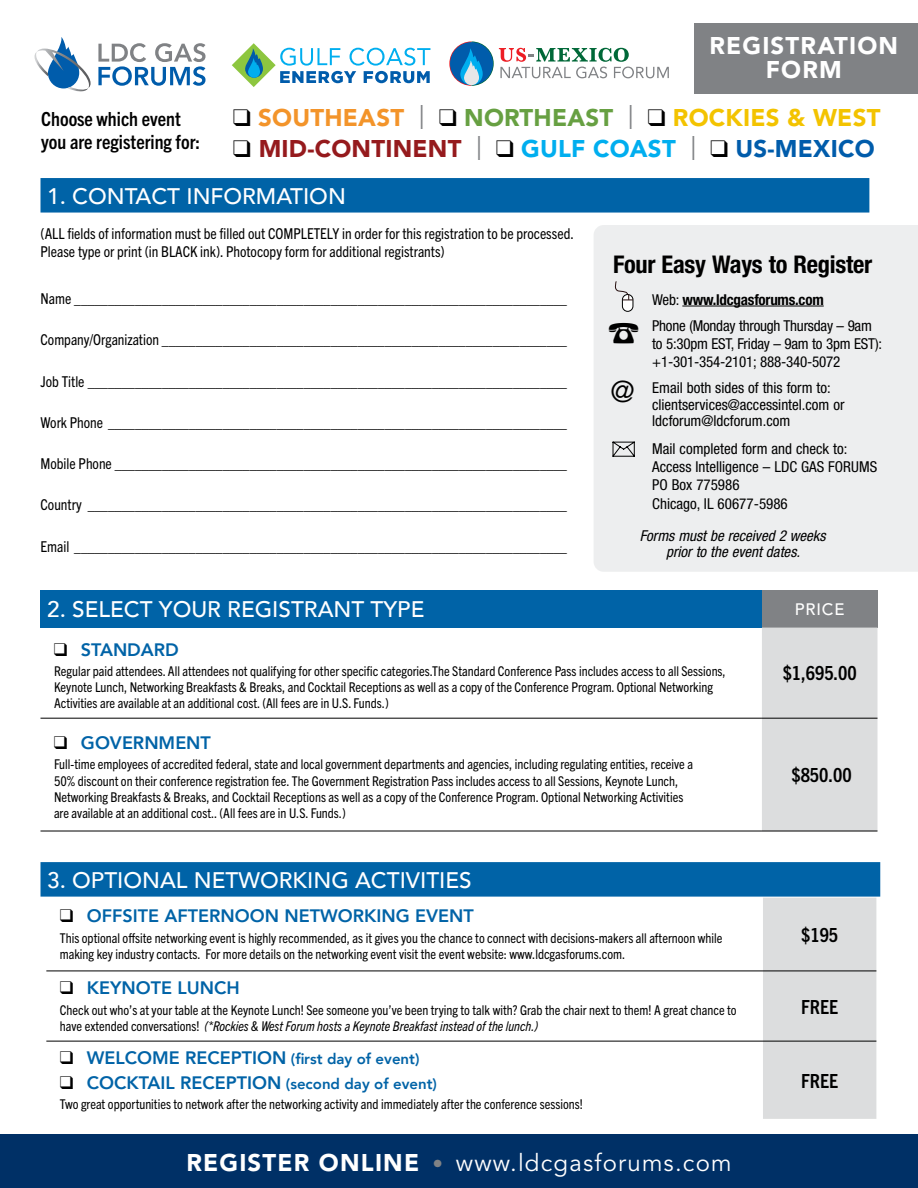
<style>
.page{position:relative;width:918px;height:1188px;background:#fff}
.page>*{position:absolute;margin:0;border:0;box-sizing:border-box;transform-origin:0 0}
.t1{font:condensed 29.55px "Helvetica Neue LT Std";color:#000}
.t2{font:700 condensed 24.45px "Helvetica Neue LT Std";letter-spacing:-.01em;color:#000}
.t3{font:900 24px "Avenir LT Std";letter-spacing:.01em;color:#951a1d}
.t4{font:24px "Avenir LT Std";letter-spacing:.05em;color:#fff}
.t5{font:900 24px "Avenir LT Std";letter-spacing:.01em;color:#f3c300}
.t6{font:900 24px/24px "Avenir LT Std";letter-spacing:.05em;color:#fff;text-align:center}
.t7{font:500 22.5px "Avenir";color:#fff}
.t8{font:700 condensed 19.5px/23.4px "Trade Gothic Next LT Pro";color:#000}
.t9{font:800 18px "Avenir";color:#0063a7}
.t10{font:500 16.5px "Avenir LT Std";letter-spacing:.05em;color:#fff}
.t11{font:condensed 15px/18px "Trade Gothic Next LT Pro";color:#000}
.t12{font:condensed 15px/18px "Helvetica Neue LT Std";color:#000}
.t13{font:800 15px "Avenir";color:#0063a7}
.t14{font:italic condensed 15px/16.5px "Helvetica Neue LT Std";color:#000;text-align:center}
.t15{font:condensed 13.5px/16.2px "Trade Gothic Next LT Pro";color:#000}
.s1{color:#000}
.s2{color:#f3942a}
.s3{font-weight:400;color:#808285}
.s4{color:#67a042}
.s5{color:#00aeef}
.s6{color:#005cab}
.s7{font-weight:700}
.s8{font-style:italic}
.s9{font-size:18px}
.s10{font-weight:900}
.s11{font-family:"Trade Gothic Next LT Pro Bd Cm";font-size:21px;color:#808285}
</style>
<div class="page">
<div style="left:0;top:1134px;width:918px;height:54px;background:#003066"></div>
<div style="left:694px;top:23px;width:224px;height:70px;background:#808285"></div>
<div style="left:40px;top:178px;width:829px;height:35px;background:#0063a7"></div>
<div style="left:40px;top:590px;width:722px;height:38px;background:#0063a7"></div>
<div style="left:762px;top:590px;width:116px;height:38px;background:#808285"></div>
<div style="left:762px;top:628px;width:116px;height:203px;background:#dcddde"></div>
<hr style="left:40px;top:831px;width:722px;height:1px;background:#000">
<hr style="left:762px;top:831px;width:115px;height:1px;background:#000">
<hr style="left:40px;top:718px;width:722px;height:1px;background:#000">
<hr style="left:762px;top:718px;width:115px;height:1px;background:#000">
<svg style="left:34px;top:37px;width:172px;height:55px"></svg>
<svg style="left:449px;top:41px;width:220px;height:45px"></svg>
<hr style="left:279px;top:89px;width:151px;height:1px;background:#8dc63f">
<svg style="left:232px;top:43px;width:198px;height:44px"></svg>
<div style="left:594px;top:225px;width:324px;height:347px;background:#edeeef"></div>
<hr style="left:682px;top:306px;width:142px;height:1px;background:#000">
<svg style="left:612px;top:441px;width:23px;height:16px"></svg>
<div style="left:622px;top:295px;width:11px;height:16px;background:#fff;border-radius:5px"></div>
<div style="left:622px;top:294px;width:11px;height:18px;border:1px solid #000;border-radius:5px"></div>
<svg style="left:613px;top:281px;width:20px;height:20px"></svg>
<div style="left:763px;top:898px;width:113px;height:221px;background:#dcddde"></div>
<hr style="left:46px;top:971px;width:717px;height:1px;background:#000">
<hr style="left:763px;top:971px;width:113px;height:1px;background:#000">
<hr style="left:46px;top:1041px;width:717px;height:1px;background:#000">
<hr style="left:763px;top:1041px;width:113px;height:1px;background:#000">
<div style="left:41px;top:862px;width:839px;height:35px;background:#0063a7"></div>
<svg style="left:609px;top:324px;width:29px;height:20px"></svg>
<h3 class="t8" style="left:41px;top:106px;width:160px">Choose which event you are registering for:</h3>
<h3 class="t6" style="left:709px;top:33px;width:190px">REGISTRATION<br>FORM</h3>
<h3 class="t5" style="left:233px;top:103px;width:649px"><span class="s1">❑</span> <span class="s2">SOUTHEAST</span> <span class="s3">|</span> <span class="s1">❑</span> <span class="s4">NORTHEAST</span> <span class="s3">|</span> <span class="s1">❑</span> ROCKIES &amp; WEST</h3>
<h3 class="t3" style="left:233px;top:134px;width:643px"><span class="s1">❑</span> MID-CONTINENT <span class="s3">|</span> <span class="s1">❑</span> <span class="s5">GULF COAST</span> <span class="s3">|</span> <span class="s1">❑</span> <span class="s6">US-MEXICO</span></h3>
<h3 class="t7" style="left:47px;top:176px;width:300px">1. CONTACT INFORMATION</h3>
<p class="t11" style="left:40px;top:224px;width:535px">(ALL fields of information must be filled out COMPLETELY in order for this registration to be processed.<br>Please type or print (in BLACK ink). Photocopy form for additional registrants)</p>
<p class="t11" style="left:40px;top:289px;width:528px">Name _________________________________________________________________________</p>
<p class="t11" style="left:40px;top:330px;width:528px">Company/Organization ____________________________________________________________</p>
<p class="t11" style="left:40px;top:371px;width:528px">Job Title _______________________________________________________________________</p>
<p class="t11" style="left:40px;top:412px;width:528px">Work Phone ____________________________________________________________________</p>
<p class="t11" style="left:40px;top:454px;width:528px">Mobile Phone ___________________________________________________________________</p>
<p class="t11" style="left:40px;top:495px;width:528px">Country _______________________________________________________________________</p>
<p class="t11" style="left:40px;top:536px;width:528px">Email _________________________________________________________________________</p>
<h2 class="t2" style="left:613px;top:250px;width:261px">Four Easy Ways to Register</h2>
<p class="t12" style="left:652px;top:286px;width:221px;line-height:26.5px">Web: <span class="s7">www.ldcgasforums.com<br></span>Phone (Monday through Thursday – 9am</p>
<p class="t12" style="left:652px;top:335px;width:231px">to 5:30pm EST, Friday – 9am to 3pm EST): +1-301-354-2101; 888-340-5072</p>
<h1 class="t1" style="left:611px;top:374px;width:25px">@</h1>
<p class="t12" style="left:652px;top:380px;width:194px;line-height:16.5px">Email both sides of this form to: clientservices@accessintel.com or ldcforum@ldcforum.com</p>
<p class="t12" style="left:652px;top:440px;width:226px">Mail completed form and check to:<br>Access Intelligence – LDC GAS FORUMS<br>PO Box 775986<br>Chicago, IL 60677-5986</p>
<p class="t14" style="left:640px;top:528px;width:187px">Forms must be received 2 weeks prior to the event dates.</p>
<h3 class="t7" style="left:47px;top:590px;width:379px">2. SELECT YOUR REGISTRANT TYPE</h3>
<p class="t10" style="left:795px;top:600px;width:51px">PRICE</p>
<h3 class="t9" style="left:54px;top:635px;width:126px"><span class="s1">❑</span> STANDARD</h3>
<p class="t15" style="left:54px;top:662px;width:673px">Regular paid attendees. All attendees not qualifying for other specific categories.The Standard Conference Pass includes access to all Sessions,<br>Keynote Lunch, Networking Breakfasts &amp; Breaks, and Cocktail Receptions as well as a copy of the Conference Program. Optional Networking<br>Activities are available at an additional cost. (All fees are in U.S. Funds.)</p>
<h3 class="t8" style="left:783px;top:660px;width:76px">$1,695.00</h3>
<h3 class="t9" style="left:54px;top:729px;width:158px"><span class="s1">❑</span> GOVERNMENT</h3>
<p class="t15" style="left:54px;top:756px;width:641px">Full-time employees of accredited federal, state and local government departments and agencies, including regulating entities, receive a 50% discount on their conference registration fee. The Government Registration Pass includes access to all Sessions, Keynote Lunch, Networking Breakfasts &amp; Breaks, and Cocktail Receptions as well as a copy of the Conference Program. Optional Networking Activities are available at an additional cost.. (All fees are in U.S. Funds.)</p>
<h3 class="t8" style="left:791px;top:762px;width:62px">$850.00</h3>
<h3 class="t7" style="left:47px;top:860px;width:426px">3. OPTIONAL NETWORKING ACTIVITIES</h3>
<h3 class="t9" style="left:60px;top:902px;width:415px"><span class="s1">❑</span> OFFSITE AFTERNOON NETWORKING EVENT</h3>
<p class="t15" style="left:60px;top:929px;width:664px">This optional offsite networking event is highly recommended, as it gives you the chance to connect with decisions-makers all afternoon while making key industry contacts. For more details on the networking event visit the event website: www.ldcgasforums.com.</p>
<h3 class="t8" style="left:801px;top:922px;width:39px">$195</h3>
<h3 class="t9" style="left:60px;top:974px;width:181px"><span class="s1">❑</span> KEYNOTE LUNCH</h3>
<p class="t15" style="left:60px;top:1001px;width:678px">Check out who’s at your table at the Keynote Lunch! See someone you’ve been trying to talk with? Grab the chair next to them! A great chance to have extended conversations! <span class="s8">(*Rockies &amp; West Forum hosts a Keynote Breakfast instead of the lunch.)</span></p>
<h3 class="t8" style="left:801px;top:994px;width:39px">FREE</h3>
<p class="t13" style="left:60px;top:1047px;width:361px"><span class="s1">❑</span> <span class="s9">WELCOME RECEPTION</span> (first day of event)</p>
<p class="t13" style="left:60px;top:1072px;width:379px"><span class="s1">❑</span> <span class="s9">COCKTAIL RECEPTION</span> (second day of event)</p>
<p class="t15" style="left:60px;top:1095px;width:525px">Two great opportunities to network after the networking activity and immediately after the conference sessions!</p>
<h3 class="t8" style="left:801px;top:1068px;width:39px">FREE</h3>
<h3 class="t4" style="left:186px;top:1149px;width:547px"><span class="s10">REGISTER ONLINE</span> <span class="s11">•</span> www.ldcgasforums.com</h3>
</div>
